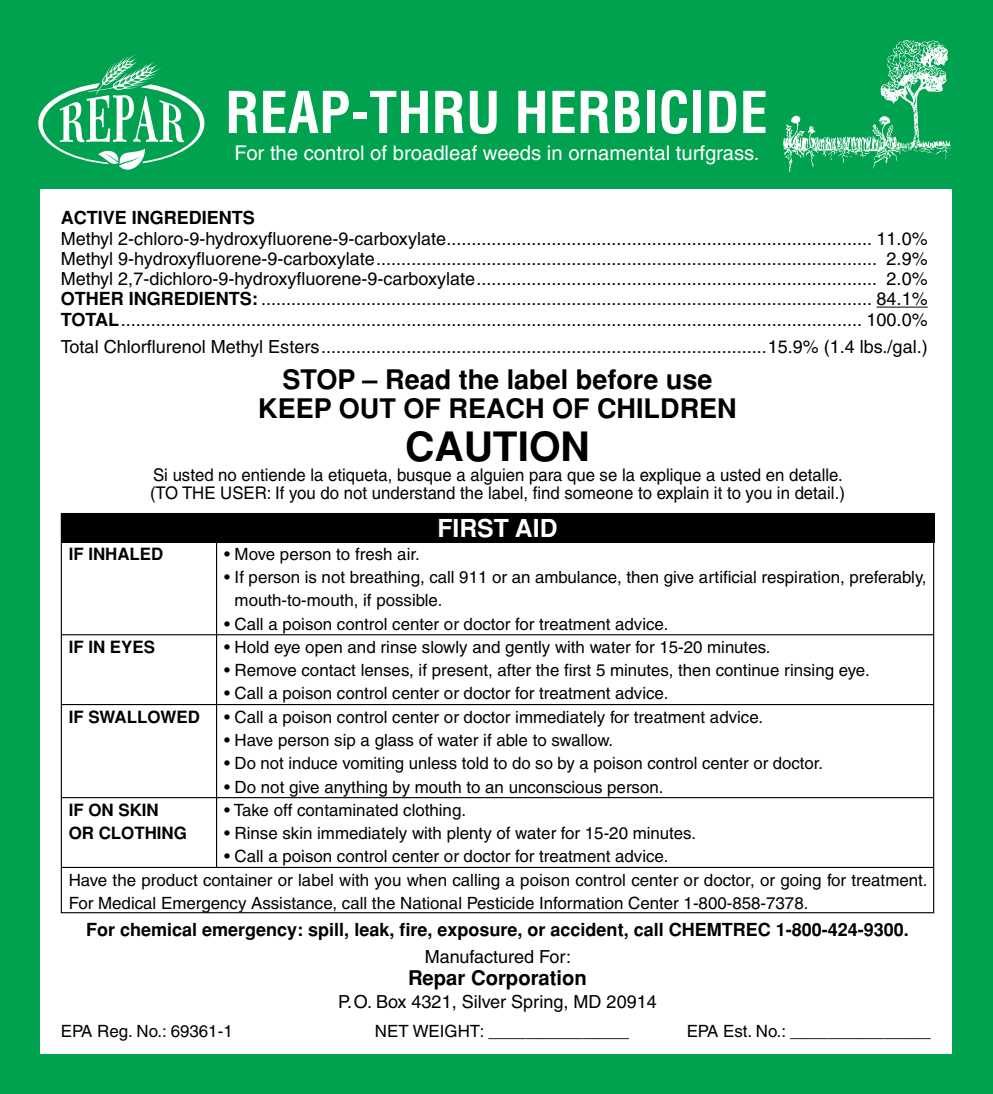
<style>
.page{position:relative;width:993px;height:1094px;background:#fff}
.page>*{position:absolute;margin:0;border:0;box-sizing:border-box;transform-origin:0 0}
.t1{font:700 condensed 56.25px "Helvetica";color:#fff}
.t2{font:700 40.5px "Helvetica";color:#000}
.t3{font:700 27px/29.2px "Helvetica";color:#000;text-align:center}
.t4{font:700 24.75px "Helvetica";color:#fff}
.t5{font:20.25px "Helvetica";color:#fff}
.t6{font:700 20.25px "Helvetica";color:#000}
.t7{font:18px/20.2px "Helvetica";color:#000;text-align:justify}
.t8{font:700 18px "Helvetica";color:#000}
.t9{font:17.55px/18px "Helvetica";color:#000;scale:.96 1}
.t10{font:16.88px/23.2px "Helvetica";color:#000}
.t11{font:700 16.88px "Helvetica";color:#000}
.s1{font-weight:700}
</style>
<div class="page">
<div style="left:0;top:0;width:992px;height:1094px;background:#00a250"></div>
<div style="left:40px;top:189px;width:912px;height:864px;background:#fff"></div>
<hr style="left:876px;top:307px;width:51px;height:1px;background:#000">
<img style="left:783px;top:40px;width:168px;height:133px">
<svg style="left:38px;top:55px;width:166px;height:115px"></svg>
<div style="left:61px;top:513px;width:873px;height:30px;background:#000"></div>
<hr style="left:62px;top:634px;width:870px;height:1px;background:#000">
<hr style="left:62px;top:704px;width:870px;height:1px;background:#000">
<hr style="left:62px;top:797px;width:870px;height:1px;background:#000">
<hr style="left:62px;top:866px;width:870px;height:2px;background:#000">
<hr style="left:216px;top:543px;width:1px;height:325px;background:#000">
<h1 class="t1" style="left:225px;top:78px;width:544px">REAP-THRU HERBICIDE</h1>
<p class="t5" style="left:234px;top:141px;width:526px">For the control of broadleaf weeds in ornamental turfgrass.</p>
<p class="t8" style="left:61px;top:207px;width:196px">ACTIVE INGREDIENTS</p>
<p class="t7" style="left:61px;top:228px;width:868px">Methyl 2-chloro-9-hydroxyfluorene-9-carboxylate..................................................................................... 11.0% Methyl 9-hydroxyfluorene-9-carboxylate.................................................................................................... 2.9% Methyl 2,7-dichloro-9-hydroxyfluorene-9-carboxylate................................................................................ 2.0% <span class="s1">OTHER INGREDIENTS:</span> .......................................................................................................................... 84.1% <span class="s1">TOTAL</span>.................................................................................................................................................... 100.0%</p>
<p class="t7" style="left:61px;top:336px;width:868px">Total Chlorflurenol Methyl Esters.........................................................................................15.9% (1.4 lbs./gal.)</p>
<h3 class="t3" style="left:258px;top:364px;width:480px">STOP – Read the label before use<br>KEEP OUT OF REACH OF CHILDREN</h3>
<h2 class="t2" style="left:405px;top:423px;width:186px">CAUTION</h2>
<p class="t9" style="left:150px;top:465px;width:725px">Si usted no entiende la etiqueta, busque a alguien para que se la explique a usted en detalle. (TO THE USER: If you do not understand the label, find someone to explain it to you in detail.)</p>
<h3 class="t4" style="left:437px;top:513px;width:122px">FIRST AID</h3>
<p class="t11" style="left:69px;top:544px;width:96px">IF INHALED</p>
<p class="t10" style="left:224px;top:542px;width:197px">• Move person to fresh air.</p>
<p class="t10" style="left:234px;top:565px;width:693px;text-indent:-11px">• If person is not breathing, call 911 or an ambulance, then give artificial respiration, preferably, mouth-to-mouth, if possible.</p>
<p class="t10" style="left:224px;top:612px;width:446px">• Call a poison control center or doctor for treatment advice.</p>
<p class="t11" style="left:69px;top:637px;width:88px">IF IN EYES</p>
<p class="t10" style="left:224px;top:635px;width:548px">• Hold eye open and rinse slowly and gently with water for 15-20 minutes.</p>
<p class="t10" style="left:224px;top:658px;width:647px">• Remove contact lenses, if present, after the first 5 minutes, then continue rinsing eye.</p>
<p class="t10" style="left:224px;top:682px;width:446px">• Call a poison control center or doctor for treatment advice.</p>
<p class="t11" style="left:69px;top:707px;width:133px">IF SWALLOWED</p>
<p class="t10" style="left:224px;top:705px;width:540px">• Call a poison control center or doctor immediately for treatment advice.</p>
<p class="t10" style="left:224px;top:728px;width:390px">• Have person sip a glass of water if able to swallow.</p>
<p class="t10" style="left:224px;top:751px;width:600px">• Do not induce vomiting unless told to do so by a poison control center or doctor.</p>
<p class="t10" style="left:224px;top:775px;width:441px">• Do not give anything by mouth to an unconscious person.</p>
<p class="t11" style="left:69px;top:800px;width:92px">IF ON SKIN</p>
<p class="t10" style="left:224px;top:798px;width:243px">• Take off contaminated clothing.</p>
<p class="t11" style="left:69px;top:823px;width:120px">OR CLOTHING</p>
<p class="t10" style="left:224px;top:821px;width:473px">• Rinse skin immediately with plenty of water for 15-20 minutes.</p>
<p class="t10" style="left:69px;top:844px;width:860px;text-indent:155px">• Call a poison control center or doctor for treatment advice.<br>Have the product container or label with you when calling a poison control center or doctor, or going for treatment.<br>For Medical Emergency Assistance, call the National Pesticide Information Center 1-800-858-7378.</p>
<p class="t8" style="left:86px;top:918px;width:824px">For chemical emergency: spill, leak, fire, exposure, or accident, call CHEMTREC 1-800-424-9300.</p>
<p class="t7" style="left:424px;top:946px;width:148px">Manufactured For:</p>
<p class="t6" style="left:408px;top:966px;width:180px">Repar Corporation</p>
<p class="t7" style="left:338px;top:991px;width:320px">P.O. Box 4321, Silver Spring, MD 20914</p>
<p class="t10" style="left:61px;top:1019px;width:173px">EPA Reg. No.: 69361-1</p>
<p class="t10" style="left:375px;top:1019px;width:256px">NET WEIGHT: _______________</p>
<p class="t10" style="left:686px;top:1019px;width:246px">EPA Est. No.: _______________</p>
</div>
